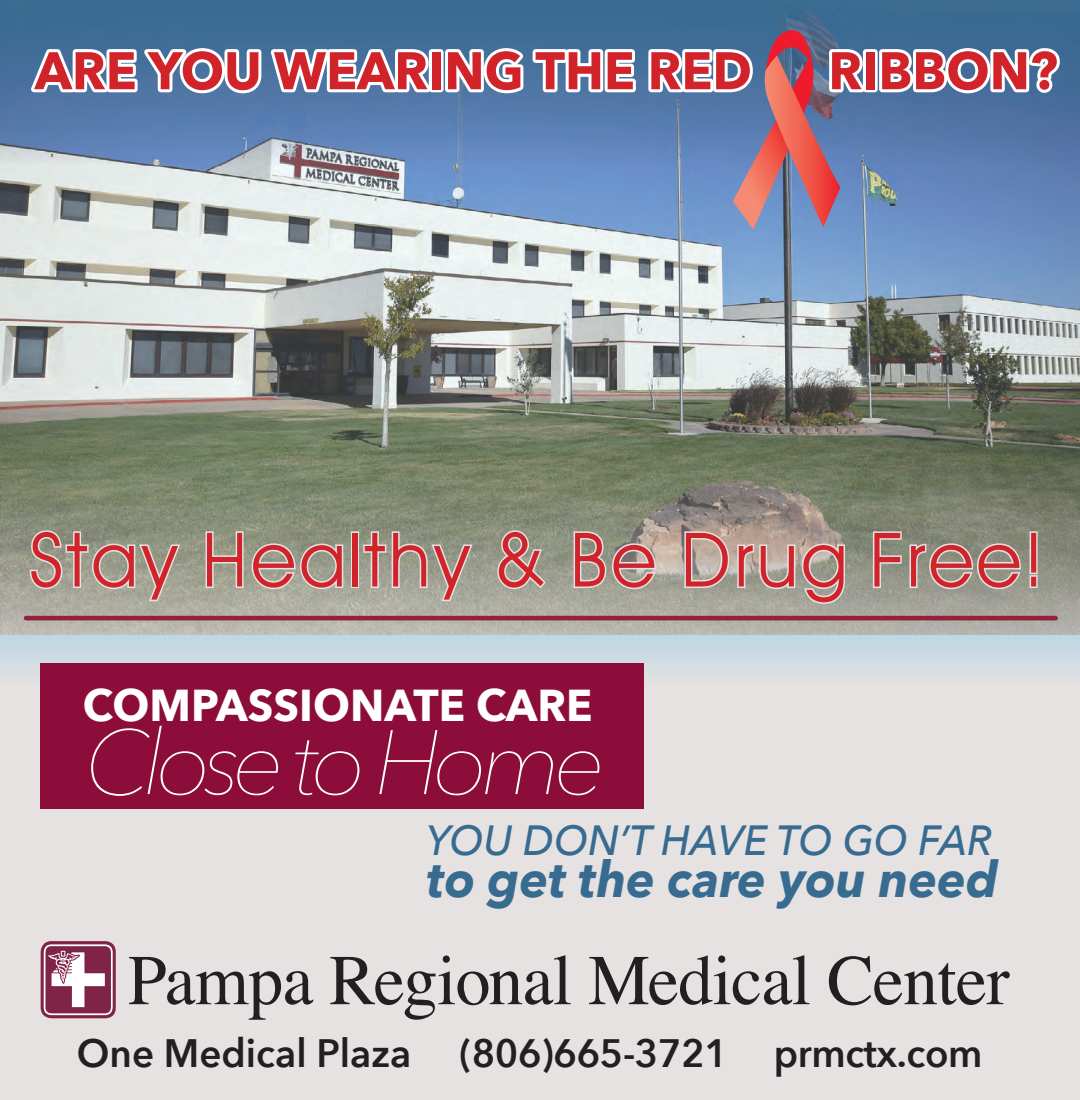
<style>
.page{position:relative;width:1080px;height:1100px;background:#fff}
.page>*{position:absolute;margin:0;border:0;box-sizing:border-box;transform-origin:0 0}
.t1{font:italic 200 90.3px "Avenir Next";letter-spacing:-.08em;color:#fff}
.t2{font:75.3px "Avant Garde";color:#d1232a}
.t3{font:700 52.35px "Avenir Next";color:#d1232a}
.t4{font:italic 700 50.25px "Avenir Next";color:#386b90}
.t5{font:700 44.55px "Avenir Next";color:#fff}
.t6{font:italic 500 42.15px "Avenir Next";color:#386b90}
.t7{font:600 39.6px "Avenir Next";letter-spacing:-.01em;color:#231f20}
</style>
<div class="page">
<img style="left:0;top:0;width:1080px;height:634px">
<div style="left:0;top:634px;width:1080px;height:55px;background:linear-gradient(to bottom,#bcd7e4,#e6e1e1)"></div>
<svg style="left:28px;top:529px;width:154px;height:73px;background:#abaca0"></svg>
<svg style="left:204px;top:530px;width:141px;height:60px;background:#aeafa2"></svg>
<div style="left:351px;top:531px;width:8px;height:57px;border:3px solid #e6e2e2"></div>
<svg style="left:362px;top:530px;width:113px;height:72px;background:#aaaca0"></svg>
<svg style="left:495px;top:529px;width:53px;height:61px;background:#afb1a6"></svg>
<svg style="left:572px;top:530px;width:86px;height:60px;background:#b2b1a8"></svg>
<svg style="left:683px;top:530px;width:164px;height:75px;background:#b8b1a8"></svg>
<svg style="left:871px;top:530px;width:168px;height:60px;background:#a7a79d"></svg>
<hr style="left:26px;top:616px;width:1030px;height:4px;background:#95203a">
<div style="left:0;top:688px;width:1080px;height:411px;background:#e6e2e2"></div>
<div style="left:41px;top:662px;width:603px;height:146px;background:#8d0d3a"></div>
<svg style="left:25px;top:44px;width:411px;height:54px"></svg>
<div style="left:429px;top:49px;width:15px;height:43px;border:6px solid #fff"></div>
<svg style="left:442px;top:44px;width:197px;height:54px"></svg>
<svg style="left:645px;top:30px;width:225px;height:199px;background:#8885a5"></svg>
<div style="left:863px;top:49px;width:15px;height:43px;border:6px solid #fff"></div>
<svg style="left:876px;top:44px;width:188px;height:54px"></svg>
<svg style="left:129px;top:956px;width:184px;height:63px"></svg>
<svg style="left:330px;top:955px;width:241px;height:64px"></svg>
<svg style="left:589px;top:955px;width:221px;height:50px"></svg>
<svg style="left:829px;top:956px;width:181px;height:49px"></svg>
<svg style="left:41px;top:941px;width:75px;height:77px;background:#a86b82"></svg>
<p class="t3" style="left:35px;top:39px;width:719px">ARE YOU WEARING THE RED</p>
<p class="t3" style="left:828px;top:39px;width:231px">RIBBON?</p>
<p class="t2" style="left:28px;top:514px;width:1018px">Stay Healthy &amp; Be Drug Free!</p>
<p class="t5" style="left:83px;top:677px;width:511px">COMPASSIONATE CARE</p>
<p class="t1" style="left:83px;top:708px;width:523px">Close to Home</p>
<p class="t6" style="left:427px;top:815px;width:567px">YOU DON’T HAVE TO GO FAR</p>
<p class="t4" style="left:427px;top:849px;width:573px">to get the care you need</p>
<p class="t7" style="left:77px;top:1029px;width:907px">One Medical Plaza (806)665-3721 prmctx.com</p>
</div>
